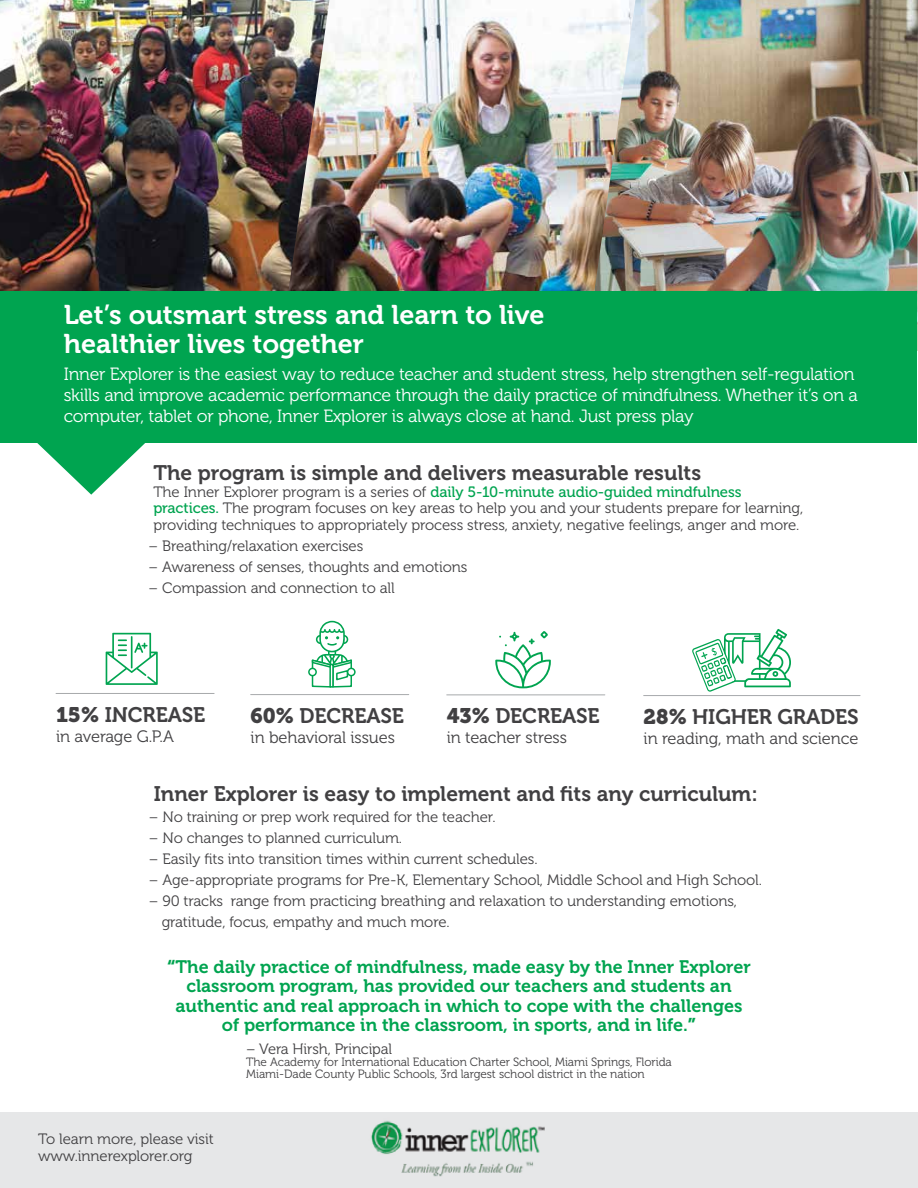
<style>
.page{position:relative;width:918px;height:1188px;background:#fff}
.page>*{position:absolute;margin:0;border:0;box-sizing:border-box;transform-origin:0 0}
.t1{font:27px/28.5px "Museo 700";color:#fff}
.t2{font:21px "Museo 700";color:#414042}
.t3{font:18px/19.5px "Museo 700";color:#00a450;text-align:center}
.t4{font:17.7px/21px "Museo 300";letter-spacing:-.015em;color:#fff}
.t5{font:16.5px "Museo 300";letter-spacing:-.005em;color:#414042}
.t6{font:15px/16.5px "Museo 300";letter-spacing:-.005em;color:#414042}
.t7{font:15px "Museo 500";letter-spacing:-.005em;color:#00a450}
.t8{font:12px/12px "Museo 300";letter-spacing:-.005em;color:#414042}
.s1{font-family:"Museo 300";color:#414042}
.s2{font-family:"Museo 500";color:#00a450}
.s3{font-family:"Museo 900"}
</style>
<div class="page">
<img style="left:635px;top:0;width:283px;height:351px">
<div style="left:0;top:1113px;width:918px;height:75px;background:#e6e7e8"></div>
<svg style="left:37px;top:443px;width:108px;height:52px"></svg>
<img style="left:371px;top:1120px;width:174px;height:57px">
<hr style="left:447px;top:695px;width:158px;height:1px;background:#a7a9ac">
<hr style="left:644px;top:695px;width:216px;height:1px;background:#a7a9ac">
<hr style="left:251px;top:694px;width:158px;height:1px;background:#a7a9ac">
<hr style="left:56px;top:693px;width:158px;height:1px;background:#a7a9ac">
<svg style="left:495px;top:631px;width:56px;height:57px"></svg>
<svg style="left:106px;top:633px;width:52px;height:52px"></svg>
<hr style="left:131px;top:636px;width:2px;height:32px;background:#00a450">
<svg style="left:692px;top:629px;width:99px;height:63px"></svg>
<svg style="left:311px;top:621px;width:42px;height:67px"></svg>
<div style="left:329px;top:664px;width:5px;height:24px;border:2px solid #00a450"></div>
<div style="left:348px;top:668px;width:7px;height:8px;background:#fff;border-radius:50%"></div>
<div style="left:347px;top:668px;width:9px;height:8px;border:2px solid #00a450;border-radius:50%"></div>
<div style="left:309px;top:668px;width:7px;height:8px;background:#fff;border-radius:50%"></div>
<div style="left:308px;top:668px;width:9px;height:8px;border:2px solid #00a450;border-radius:50%"></div>
<img style="left:329px;top:0;width:306px;height:291px">
<img style="left:0;top:0;width:329px;height:291px">
<div style="left:0;top:291px;width:917px;height:152px;background:#00a450"></div>
<h1 class="t1" style="left:64px;top:301px;width:482px">Let’s outsmart stress and learn to live healthier lives together</h1>
<p class="t4" style="left:64px;top:363px;width:796px">Inner Explorer is the easiest way to reduce teacher and student stress, help strengthen self-regulation skills and improve academic performance through the daily practice of mindfulness. Whether it’s on a computer, tablet or phone, Inner Explorer is always close at hand. Just press play</p>
<h2 class="t2" style="left:153px;top:461px;width:549px">The program is simple and delivers measurable results</h2>
<p class="t7" style="left:153px;top:483px;width:590px"><span class="s1">The Inner Explorer program is a series of</span> daily 5-10-minute audio-guided mindfulness</p>
<p class="t6" style="left:153px;top:500px;width:651px"><span class="s2">practices.</span> The program focuses on key areas to help you and your students prepare for learning, providing techniques to appropriately process stress, anxiety, negative feelings, anger and more.</p>
<p class="t6" style="left:149px;top:537px;width:216px">– Breathing/relaxation exercises</p>
<p class="t6" style="left:149px;top:558px;width:320px">– Awareness of senses, thoughts and emotions</p>
<p class="t6" style="left:149px;top:579px;width:248px">– Compassion and connection to all</p>
<h2 class="t2" style="left:56px;top:703px;width:151px"><span class="s3">15%</span> INCREASE</h2>
<p class="t5" style="left:56px;top:727px;width:119px">in average G.P.A</p>
<h2 class="t2" style="left:251px;top:704px;width:155px"><span class="s3">60%</span> DECREASE</h2>
<p class="t5" style="left:251px;top:728px;width:146px">in behavioral issues</p>
<h2 class="t2" style="left:447px;top:705px;width:155px"><span class="s3">43%</span> DECREASE</h2>
<p class="t5" style="left:447px;top:728px;width:122px">in teacher stress</p>
<h2 class="t2" style="left:644px;top:705px;width:216px"><span class="s3">28%</span> HIGHER GRADES</h2>
<p class="t5" style="left:644px;top:729px;width:216px">in reading, math and science</p>
<h2 class="t2" style="left:154px;top:782px;width:606px">Inner Explorer is easy to implement and fits any curriculum:</h2>
<p class="t6" style="left:149px;top:809px;width:348px">– No training or prep work required for the teacher.</p>
<p class="t6" style="left:149px;top:830px;width:255px">– No changes to planned curriculum.</p>
<p class="t6" style="left:149px;top:851px;width:390px">– Easily fits into transition times within current schedules.</p>
<p class="t6" style="left:149px;top:872px;width:615px">– Age-appropriate programs for Pre-K, Elementary School, Middle School and High School.</p>
<p class="t6" style="left:162px;top:891px;width:577px;line-height:21px;text-indent:-13px">– 90 tracks range from practicing breathing and relaxation to understanding emotions, gratitude, focus, empathy and much more.</p>
<p class="t3" style="left:167px;top:957px;width:585px"><span class="s3">“</span>The daily practice of mindfulness, made easy by the Inner Explorer classroom program, has provided our teachers and students an authentic and real approach in which to cope with the challenges of performance in the classroom, in sports, and in life.<span class="s3">”</span></p>
<p class="t6" style="left:246px;top:1041px;width:147px">– Vera Hirsh, Principal</p>
<p class="t8" style="left:246px;top:1056px;width:427px">The Academy for International Education Charter School, Miami Springs, Florida<br>Miami-Dade County Public Schools, 3rd largest school district in the nation</p>
<p class="t6" style="left:38px;top:1131px;width:177px">To learn more, please visit www.innerexplorer.org</p>
</div>
